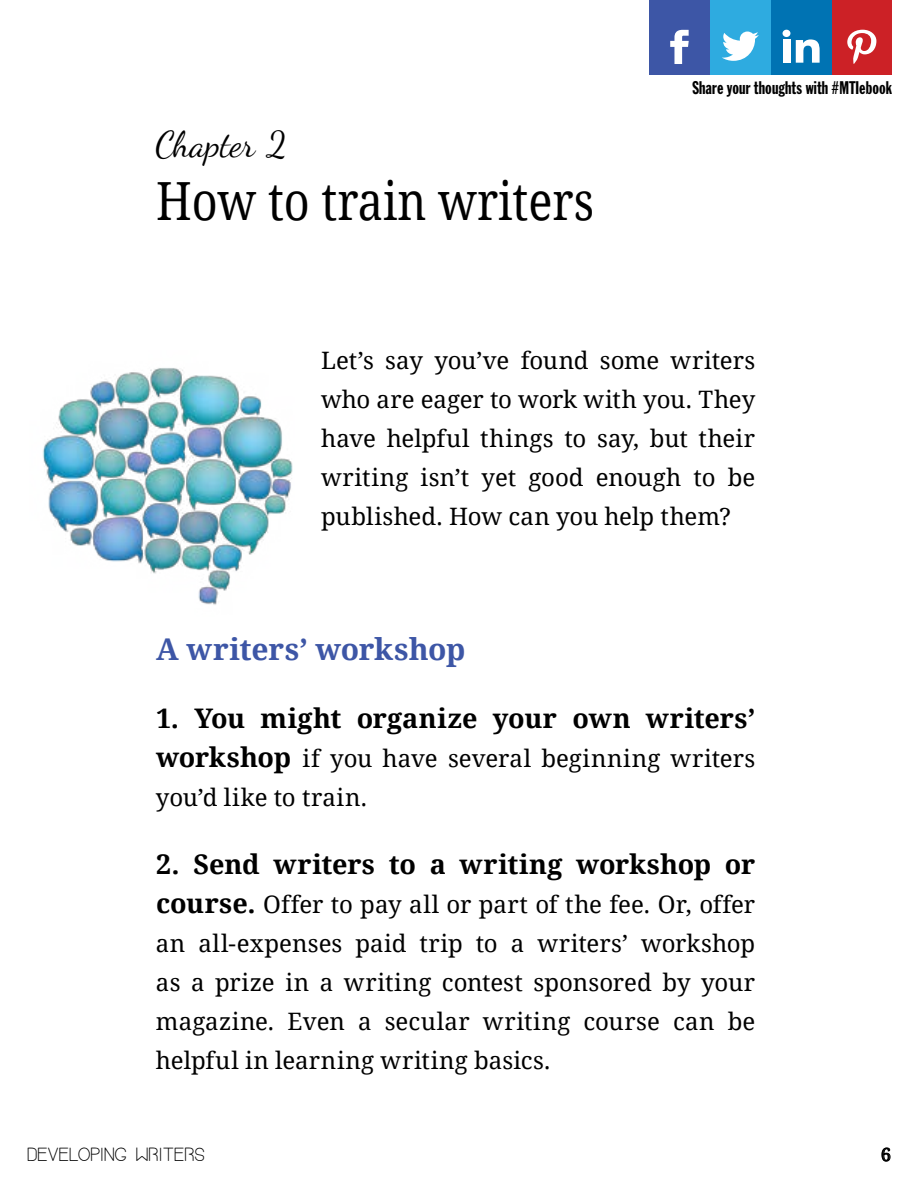
<style>
.page{position:relative;width:918px;height:1188px;background:#fff}
.page>*{position:absolute;margin:0;border:0;box-sizing:border-box;transform-origin:0 0}
.t1{font:52.65px "Droid Serif";color:#000;scale:.85 1}
.t2{font:36px "Dancing Script OT";color:#000}
.t3{font:700 30px "Droid Serif";letter-spacing:-.01em;color:#3d56a6}
.t4{font:700 27px "Droid Serif";color:#000}
.t5{font:24px/39px "Droid Serif";letter-spacing:.005em;color:#000;text-align:justify}
.t6{font:18px "Franklin Gothic Extra Cond";letter-spacing:.01em;color:#000}
.t7{font:18px "Bavro";color:#000}
.t8{font:18px "Droid Serif";color:#000}
.s1{font-weight:700;font-size:27px}
</style>
<div class="page">
<svg style="left:881px;top:1147px;width:10px;height:15px"></svg>
<div style="left:831px;top:0;width:61px;height:75px;background:#cc2126"></div>
<div style="left:771px;top:0;width:60px;height:75px;background:#0073b3"></div>
<div style="left:710px;top:0;width:61px;height:75px;background:#2eabe0"></div>
<div style="left:649px;top:0;width:61px;height:75px;background:#3d56a6"></div>
<svg style="left:670px;top:30px;width:19px;height:34px"></svg>
<svg style="left:722px;top:32px;width:37px;height:29px"></svg>
<div style="left:783px;top:39px;width:7px;height:24px;background:#fff"></div>
<div style="left:783px;top:30px;width:7px;height:7px;background:#fff;border-radius:50%"></div>
<svg style="left:796px;top:39px;width:24px;height:24px"></svg>
<svg style="left:847px;top:30px;width:29px;height:34px"></svg>
<img style="left:42px;top:368px;width:251px;height:237px">
<h2 class="t2" style="left:156px;top:123px;width:133px">Chapter 2</h2>
<h1 class="t1" style="left:156px;top:164px;width:517px">How to train writers</h1>
<p class="t6" style="left:692px;top:78px;width:201px">Share your thoughts with #MTIebook</p>
<p class="t5" style="left:321px;top:340px;width:436px">Let’s say you’ve found some writers who are eager to work with you. They have helpful things to say, but their writing isn’t yet good enough to be published. How can you help them?</p>
<p class="t3" style="left:156px;top:629px;width:311px">A writers’ workshop</p>
<p class="t4" style="left:156px;top:700px;width:601px">1. You might organize your own writers’</p>
<p class="t5" style="left:156px;top:738px;width:601px"><span class="s1">workshop</span> if you have several beginning writers you’d like to train.</p>
<p class="t4" style="left:156px;top:845px;width:601px">2. Send writers to a writing workshop or</p>
<p class="t5" style="left:156px;top:884px;width:601px"><span class="s1">course.</span> Offer to pay all or part of the fee. Or, offer an all-expenses paid trip to a writers’ workshop as a prize in a writing contest sponsored by your magazine. Even a secular writing course can be helpful in learning writing basics.</p>
<p class="t7" style="left:27px;top:1144px;width:179px">DEVELOPING WRITERS</p>
<p class="t8" style="left:881px;top:1142px;width:12px">6</p>
</div>
